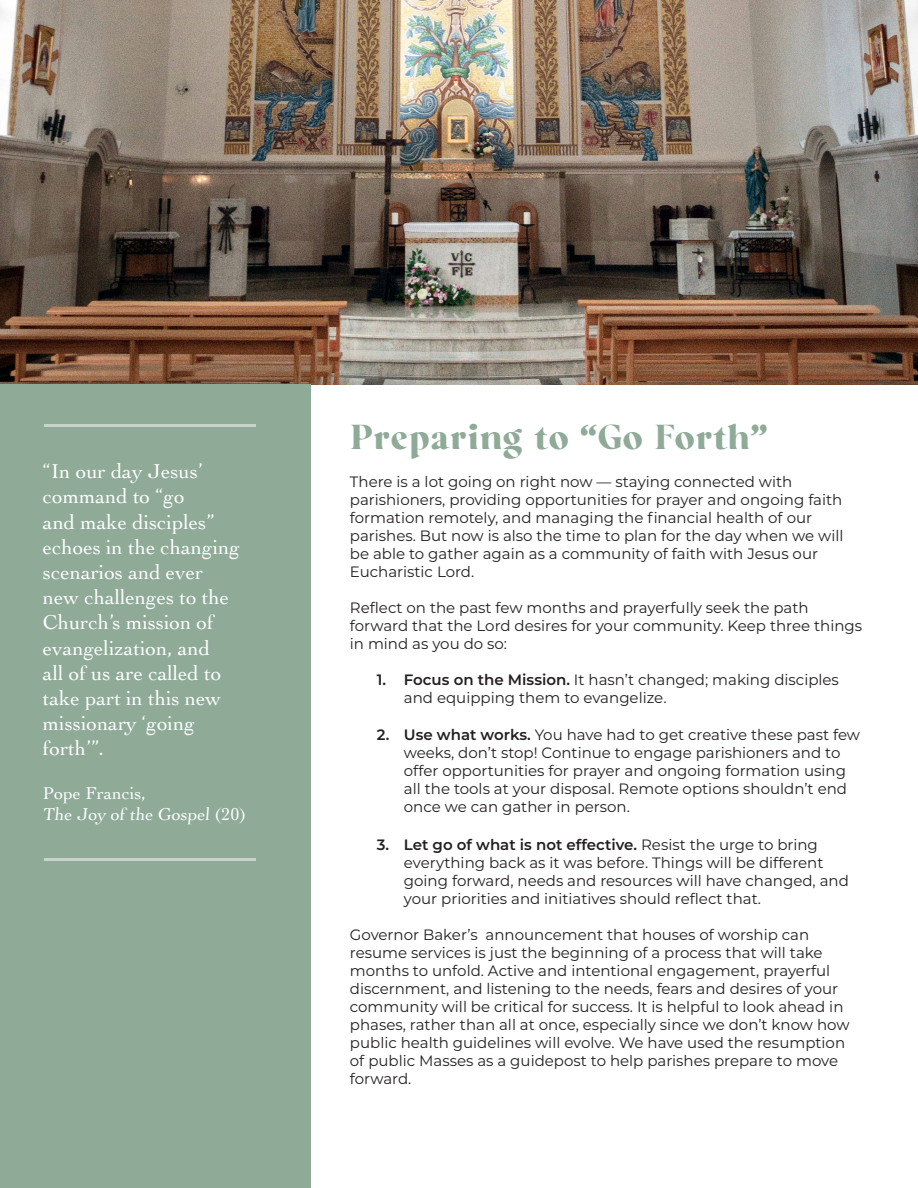
<style>
.page{position:relative;width:918px;height:1188px;background:#fff}
.page>*{position:absolute;margin:0;border:0;box-sizing:border-box;transform-origin:0 0}
.t1{font:700 33px "Regatto";letter-spacing:.02em;color:#8fab98}
.t2{font:21px/25.2px "Cochin";color:#fff}
.t3{font:18px "Cochin";color:#fff}
.t4{font:15px/18px "Montserrat";color:#231f20}
.s1{font-weight:600}
</style>
<div class="page">
<img style="left:0;top:0;width:918px;height:384px">
<div style="left:0;top:384px;width:310px;height:804px;background:#8fab98"></div>
<hr style="left:44px;top:424px;width:212px;height:3px;background:#fff">
<hr style="left:44px;top:858px;width:212px;height:3px;background:#fff">
<p class="t2" style="left:43px;top:458px;width:198px">“In our day Jesus’ command to “go<br>and make disciples” echoes in the changing scenarios and ever new challenges to the<br>Church’s mission of evangelization, and<br>all of us are called to take part in this new missionary ‘going forth’”.</p>
<p class="t3" style="left:43px;top:781px;width:104px">Pope Francis,</p>
<p class="t3" style="left:43px;top:802px;width:205px">The Joy of the Gospel (20)</p>
<p class="t1" style="left:350px;top:416px;width:419px">Preparing to “Go Forth”</p>
<p class="t4" style="left:350px;top:472px;width:495px">There is a lot going on right now — staying connected with parishioners, providing opportunities for prayer and ongoing faith formation remotely, and managing the financial health of our parishes. But now is also the time to plan for the day when we will be able to gather again as a community of faith with Jesus our Eucharistic Lord.</p>
<p class="t4" style="left:350px;top:598px;width:514px">Reflect on the past few months and prayerfully seek the path forward that the Lord desires for your community. Keep three things in mind as you do so:</p>
<p class="t4" style="left:404px;top:670px;width:437px;text-indent:-27px"><span class="s1">1. Focus on the Mission.</span> It hasn’t changed; making disciples and equipping them to evangelize.</p>
<p class="t4" style="left:404px;top:725px;width:458px;text-indent:-27px"><span class="s1">2. Use what works.</span> You have had to get creative these past few weeks, don’t stop! Continue to engage parishioners and to offer opportunities for prayer and ongoing formation using all the tools at your disposal. Remote options shouldn’t end once we can gather in person.</p>
<p class="t4" style="left:404px;top:835px;width:446px;text-indent:-27px"><span class="s1">3. Let go of what is not effective.</span> Resist the urge to bring everything back as it was before. Things will be different going forward, needs and resources will have changed, and your priorities and initiatives should reflect that.</p>
<p class="t4" style="left:350px;top:925px;width:501px">Governor Baker’s announcement that houses of worship can resume services is just the beginning of a process that will take months to unfold. Active and intentional engagement, prayerful discernment, and listening to the needs, fears and desires of your community will be critical for success. It is helpful to look ahead in phases, rather than all at once, especially since we don’t know how public health guidelines will evolve. We have used the resumption of public Masses as a guidepost to help parishes prepare to move forward.</p>
</div>
